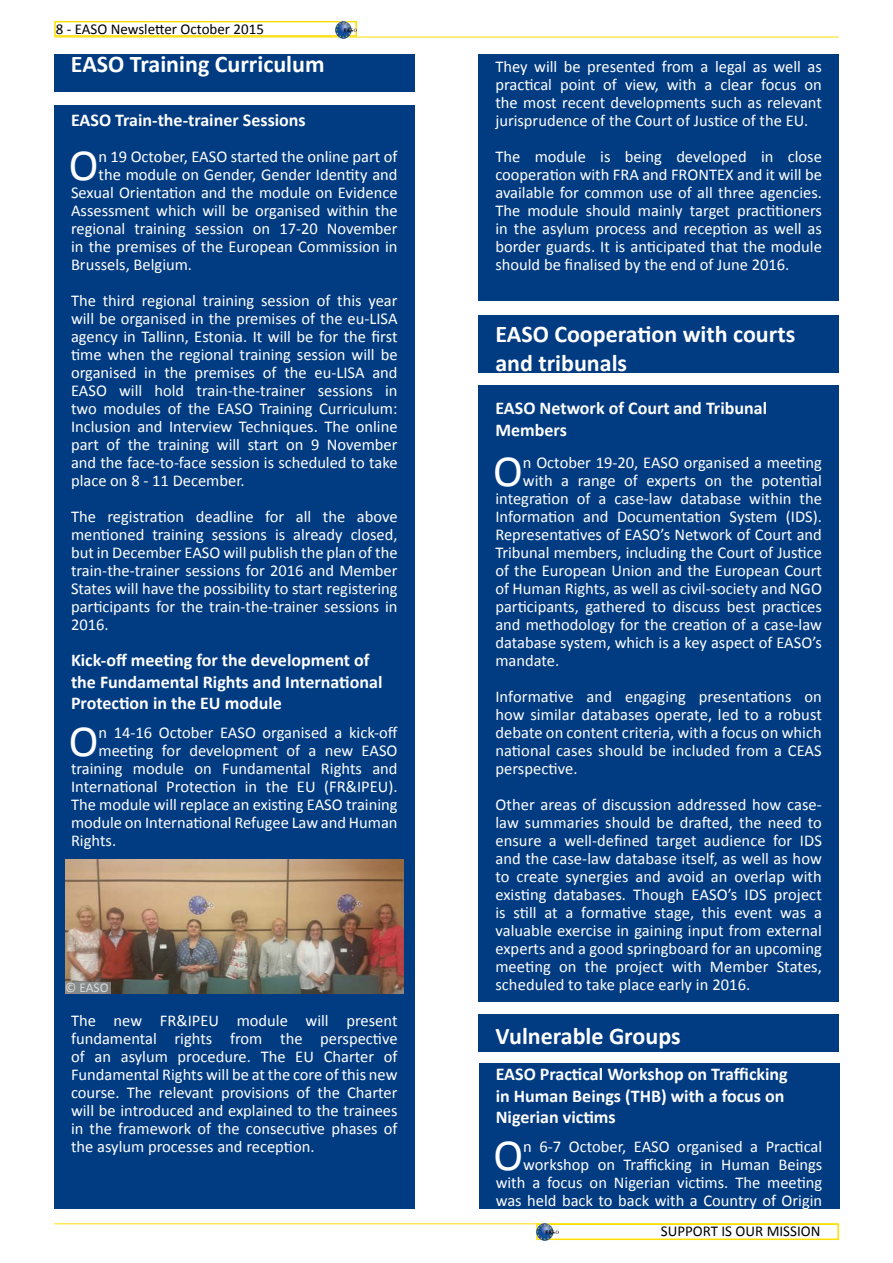
<style>
.page{position:relative;width:893px;height:1263px;background:#fff}
.page>*{position:absolute;margin:0;border:0;box-sizing:border-box;transform-origin:0 0}
.t1{font:44.85px "Calibri";color:#fff}
.t2{font:700 24px/28.8px "Calibri";color:#fff}
.t3{font:700 18px/21.6px "Calibri";color:#fff}
.t4{font:16.5px/18px "Calibri";color:#fff;text-align:justify}
.t5{font:15px "Calibri";color:#000}
.t6{font:13.5px "Calibri";color:#fff}
</style>
<div class="page">
<div style="left:536px;top:1223px;width:303px;height:17px;border:2px solid #ffdf00"></div>
<hr style="left:54px;top:1223px;width:785px;height:1px;background:#ffdf00">
<hr style="left:54px;top:37px;width:785px;height:1px;background:#ffdf00">
<img style="left:536px;top:1223px;width:22px;height:17px">
<div style="left:478px;top:54px;width:361px;height:247px;background:#013b82"></div>
<div style="left:54px;top:54px;width:361px;height:37px;background:#013b82"></div>
<div style="left:54px;top:105px;width:361px;height:1104px;background:#013b82"></div>
<div style="left:478px;top:315px;width:361px;height:57px;background:#013b82"></div>
<div style="left:478px;top:385px;width:361px;height:616px;background:#013b82"></div>
<img style="left:65px;top:859px;width:338px;height:135px">
<svg style="left:65px;top:982px;width:45px;height:11px"></svg>
<div style="left:479px;top:1014px;width:360px;height:37px;background:#013b82"></div>
<div style="left:479px;top:1064px;width:360px;height:145px;background:#013b82"></div>
<div style="left:54px;top:21px;width:303px;height:16px;border:2px solid #ffdf00"></div>
<img style="left:335px;top:22px;width:22px;height:16px">
<p class="t5" style="left:56px;top:19px;width:210px">8 - EASO Newsletter October 2015</p>
<h2 class="t2" style="left:71px;top:50px;width:255px">EASO Training Curriculum</h2>
<p class="t3" style="left:71px;top:109px;width:236px">EASO Train-the-trainer Sessions</p>
<h1 class="t1" style="left:69px;top:137px;width:31px">O</h1>
<p class="t4" style="left:99px;top:148px;width:301px">n 19 October, EASO started the online part of</p>
<p class="t4" style="left:99px;top:166px;width:300px">the module on Gender, Gender Identity and</p>
<p class="t4" style="left:71px;top:184px;width:328px">Sexual Orientation and the module on Evidence</p>
<p class="t4" style="left:71px;top:202px;width:328px">Assessment which will be organised within the</p>
<p class="t4" style="left:71px;top:220px;width:328px">regional training session on 17-20 November</p>
<p class="t4" style="left:71px;top:238px;width:328px">in the premises of the European Commission in</p>
<p class="t4" style="left:71px;top:256px;width:123px">Brussels, Belgium.</p>
<p class="t4" style="left:71px;top:292px;width:328px">The third regional training session of this year will be organised in the premises of the eu-LISA agency in Tallinn, Estonia. It will be for the first time when the regional training session will be organised in the premises of the eu-LISA and EASO will hold train-the-trainer sessions in two modules of the EASO Training Curriculum:<br>Inclusion and Interview Techniques. The online part of the training will start on 9 November and the face-to-face session is scheduled to take place on 8 - 11 December.</p>
<p class="t4" style="left:71px;top:508px;width:328px">The registration deadline for all the above mentioned training sessions is already closed, but in December EASO will publish the plan of the train-the-trainer sessions for 2016 and Member States will have the possibility to start registering participants for the train-the-trainer sessions in 2016.</p>
<p class="t3" style="left:71px;top:649px;width:313px">Kick-off meeting for the development of the Fundamental Rights and International<br>Protection in the EU module</p>
<h1 class="t1" style="left:69px;top:713px;width:31px">O</h1>
<p class="t4" style="left:99px;top:724px;width:301px">n 14-16 October EASO organised a kick-off</p>
<p class="t4" style="left:99px;top:742px;width:301px">meeting for development of a new EASO</p>
<p class="t4" style="left:71px;top:760px;width:328px">training module on Fundamental Rights and</p>
<p class="t4" style="left:71px;top:778px;width:328px">International Protection in the EU (FR&amp;IPEU).</p>
<p class="t4" style="left:71px;top:796px;width:328px">The module will replace an existing EASO training</p>
<p class="t4" style="left:71px;top:814px;width:328px">module on International Refugee Law and Human</p>
<p class="t4" style="left:71px;top:832px;width:47px">Rights.</p>
<p class="t4" style="left:495px;top:58px;width:328px">They will be presented from a legal as well as practical point of view, with a clear focus on the most recent developments such as relevant jurisprudence of the Court of Justice of the EU.</p>
<p class="t4" style="left:495px;top:148px;width:328px">The module is being developed in close cooperation with FRA and FRONTEX and it will be available for common use of all three agencies.<br>The module should mainly target practitioners in the asylum process and reception as well as border guards. It is anticipated that the module should be finalised by the end of June 2016.</p>
<h2 class="t2" style="left:495px;top:320px;width:301px">EASO Cooperation with courts and tribunals</h2>
<p class="t3" style="left:495px;top:397px;width:273px">EASO Network of Court and Tribunal<br>Members</p>
<h1 class="t1" style="left:493px;top:443px;width:31px">O</h1>
<p class="t4" style="left:523px;top:454px;width:301px">n October 19-20, EASO organised a meeting</p>
<p class="t4" style="left:523px;top:472px;width:301px">with a range of experts on the potential</p>
<p class="t4" style="left:495px;top:490px;width:328px">integration of a case-law database within the</p>
<p class="t4" style="left:495px;top:508px;width:328px">Information and Documentation System (IDS).</p>
<p class="t4" style="left:495px;top:526px;width:328px">Representatives of EASO’s Network of Court and</p>
<p class="t4" style="left:495px;top:544px;width:328px">Tribunal members, including the Court of Justice</p>
<p class="t4" style="left:495px;top:562px;width:328px">of the European Union and the European Court</p>
<p class="t4" style="left:495px;top:580px;width:328px">of Human Rights, as well as civil-society and NGO</p>
<p class="t4" style="left:495px;top:598px;width:328px">participants, gathered to discuss best practices</p>
<p class="t4" style="left:495px;top:616px;width:328px">and methodology for the creation of a case-law</p>
<p class="t4" style="left:495px;top:634px;width:328px">database system, which is a key aspect of EASO’s</p>
<p class="t4" style="left:495px;top:652px;width:65px">mandate.</p>
<p class="t4" style="left:495px;top:688px;width:328px">Informative and engaging presentations on how similar databases operate, led to a robust debate on content criteria, with a focus on which national cases should be included from a CEAS perspective.</p>
<p class="t4" style="left:495px;top:796px;width:328px">Other areas of discussion addressed how case&shy;law summaries should be drafted, the need to ensure a well-defined target audience for IDS and the case-law database itself, as well as how to create synergies and avoid an overlap with existing databases. Though EASO’s IDS project is still at a formative stage, this event was a valuable exercise in gaining input from external experts and a good springboard for an upcoming meeting on the project with Member States,</p>
<p class="t6" style="left:65px;top:979px;width:45px">© EASO</p>
<p class="t4" style="left:495px;top:976px;width:256px">scheduled to take place early in 2016.</p>
<h2 class="t2" style="left:496px;top:1022px;width:187px">Vulnerable Groups</h2>
<p class="t3" style="left:496px;top:1063px;width:294px">EASO Practical Workshop on Trafficking in Human Beings (THB) with a focus on<br>Nigerian victims</p>
<h1 class="t1" style="left:494px;top:1127px;width:31px">O</h1>
<p class="t4" style="left:71px;top:1012px;width:328px">The new FR&amp;IPEU module will present fundamental rights from the perspective of an asylum procedure. The EU Charter of Fundamental Rights will be at the core of this new course. The relevant provisions of the Charter will be introduced and explained to the trainees in the framework of the consecutive phases of the asylum processes and reception.</p>
<p class="t4" style="left:496px;top:1138px;width:328px;text-align:right">n 6-7 October, EASO organised a Practical workshop on Trafficking in Human Beings with a focus on Nigerian victims. The meeting was held back to back with a Country of Origin</p>
<p class="t5" style="left:661px;top:1222px;width:161px">SUPPORT IS OUR MISSION</p>
</div>
